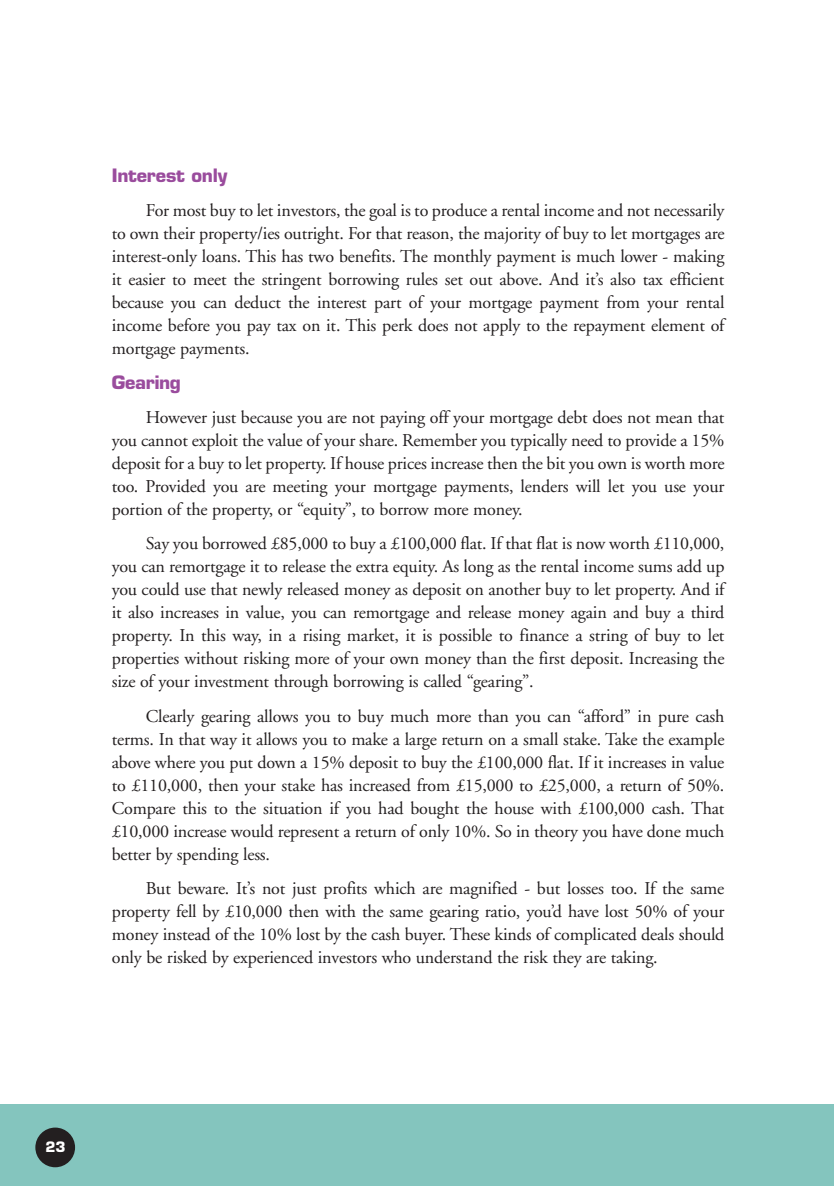
<style>
.page{position:relative;width:834px;height:1186px;background:#fff}
.page>*{position:absolute;margin:0;border:0;box-sizing:border-box;transform-origin:0 0}
.t1{font:18px/23px "Adobe Garamond";letter-spacing:-.01em;color:#231f20;text-align:justify}
.t2{font:700 18px "Eurostile";letter-spacing:-.015em;color:#9a4c9d}
.t3{font:700 14px "Eurostile";color:#fff}
</style>
<div class="page">
<div style="left:0;top:1104px;width:833px;height:82px;background:#84c5be"></div>
<div style="left:35px;top:1127px;width:40px;height:40px;background:#231f20;border-radius:50%"></div>
<p class="t2" style="left:112px;top:168px;width:117px">Interest only</p>
<p class="t1" style="left:112px;top:201px;width:614px;text-indent:34px">For most buy to let investors, the goal is to produce a rental income and not necessarily to own their property/ies outright. For that reason, the majority of buy to let mortgages are interest-only loans. This has two benefits. The monthly payment is much lower - making it easier to meet the stringent borrowing rules set out above. And it’s also tax efficient because you can deduct the interest part of your mortgage payment from your rental income before you pay tax on it. This perk does not apply to the repayment element of mortgage payments.</p>
<p class="t2" style="left:112px;top:375px;width:71px">Gearing</p>
<p class="t1" style="left:112px;top:407px;width:614px;text-indent:34px">However just because you are not paying off your mortgage debt does not mean that you cannot exploit the value of your share. Remember you typically need to provide a 15% deposit for a buy to let property. If house prices increase then the bit you own is worth more too. Provided you are meeting your mortgage payments, lenders will let you use your portion of the property, or “equity”, to borrow more money.</p>
<p class="t1" style="left:112px;top:534px;width:614px;text-indent:34px">Say you borrowed £85,000 to buy a £100,000 flat. If that flat is now worth £110,000, you can remortgage it to release the extra equity. As long as the rental income sums add up you could use that newly released money as deposit on another buy to let property. And if it also increases in value, you can remortgage and release money again and buy a third property. In this way, in a rising market, it is possible to finance a string of buy to let properties without risking more of your own money than the first deposit. Increasing the size of your investment through borrowing is called “gearing”.</p>
<p class="t1" style="left:112px;top:706px;width:614px;text-indent:34px">Clearly gearing allows you to buy much more than you can “afford” in pure cash terms. In that way it allows you to make a large return on a small stake. Take the example above where you put down a 15% deposit to buy the £100,000 flat. If it increases in value to £110,000, then your stake has increased from £15,000 to £25,000, a return of 50%.<br>Compare this to the situation if you had bought the house with £100,000 cash. That £10,000 increase would represent a return of only 10%. So in theory you have done much better by spending less.</p>
<p class="t1" style="left:112px;top:878px;width:614px;text-indent:34px">But beware. It’s not just profits which are magnified - but losses too. If the same property fell by £10,000 then with the same gearing ratio, you’d have lost 50% of your money instead of the 10% lost by the cash buyer. These kinds of complicated deals should only be risked by experienced investors who understand the risk they are taking.</p>
<p class="t3" style="left:45px;top:1142px;width:22px">23</p>
</div>
